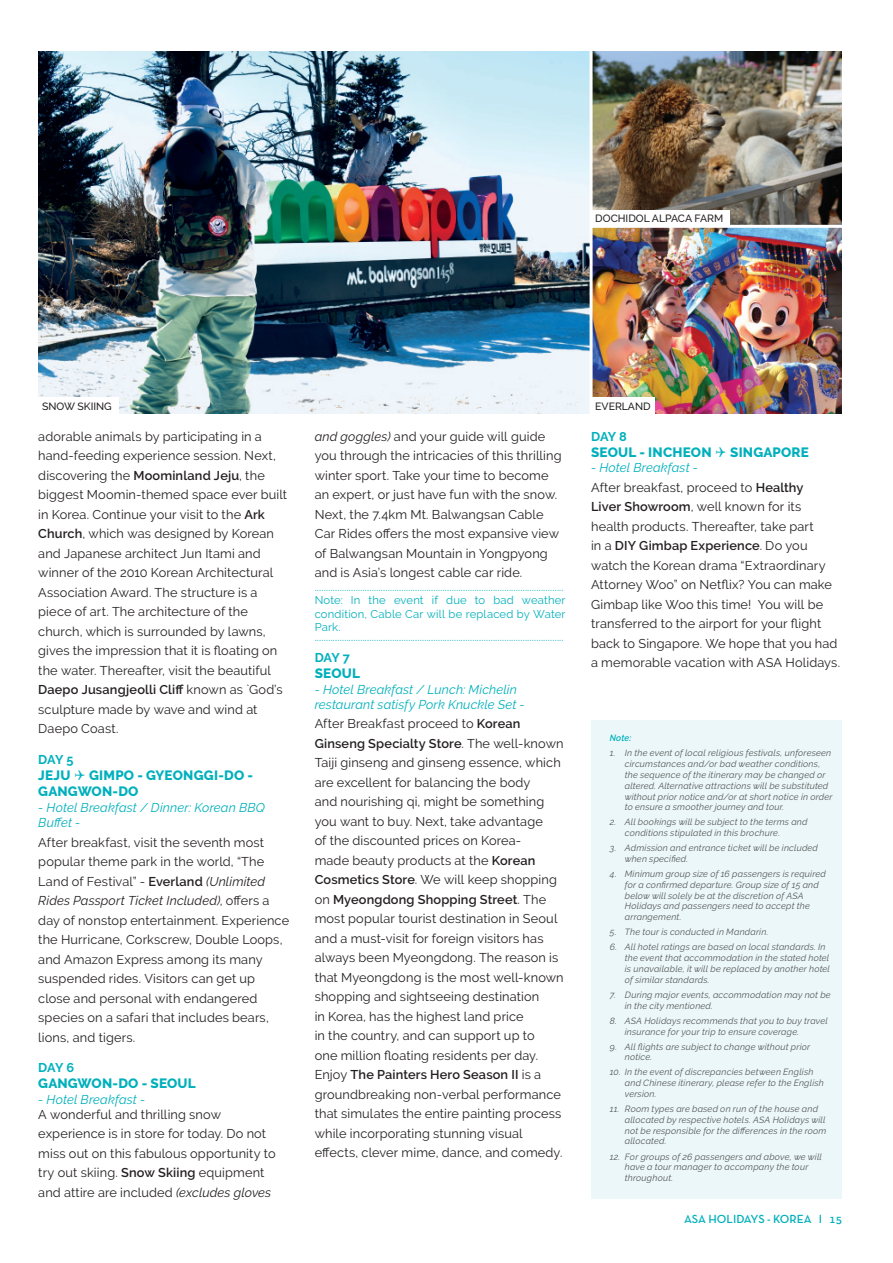
<style>
.page{position:relative;width:893px;height:1263px;background:#fff}
.page>*{position:absolute;margin:0;border:0;box-sizing:border-box;transform-origin:0 0}
.t1{font:800 13.5px/16.2px "Raleway";letter-spacing:.015em;color:#00b0bc}
.t2{font:12.75px/19.5px "Raleway";letter-spacing:.01em;color:#231f20}
.t3{font:italic 12.75px/15.3px "Raleway";letter-spacing:.01em;color:#00b0bc}
.t4{font:700 12.75px "Raleway";letter-spacing:-.04em;color:#00b0bc}
.t5{font:600 12px "Neutra Text TF";color:#00b0bc}
.t6{font:11.25px/13.5px "Raleway";letter-spacing:.015em;color:#00b0bc}
.t7{font:500 10.5px "Raleway";color:#231f20}
.t8{font:italic 9px/10.8px "Raleway";letter-spacing:.025em;color:#57585a}
.t9{font:italic 600 9px "Raleway";color:#00b0bc;scale:.95 1}
.s1{font-weight:600}
.s2{font-style:italic}
.s3{font-style:italic;color:#00b0bc}
</style>
<div class="page">
<div style="left:591px;top:720px;width:251px;height:479px;background:#ebf7f8"></div>
<img style="left:38px;top:51px;width:804px;height:363px">
<hr style="left:590px;top:45px;width:3px;height:370px;background:#fff">
<hr style="left:591px;top:225px;width:253px;height:3px;background:#fff">
<div style="left:38px;top:398px;width:81px;height:16px;background:#fff"></div>
<div style="left:591px;top:210px;width:138px;height:16px;background:#fff"></div>
<div style="left:591px;top:398px;width:64px;height:16px;background:#fff"></div>
<p class="t7" style="left:595px;top:212px;width:129px">DOCHIDOL ALPACA FARM</p>
<p class="t7" style="left:42px;top:400px;width:71px">SNOW SKIING</p>
<p class="t2" style="left:38px;top:427px;width:250px">adorable animals by participating in a hand-feeding experience session. Next, discovering the <span class="s1">Moominland Jeju</span>, the biggest Moomin-themed space ever built in Korea. Continue your visit to the <span class="s1">Ark Church</span>, which was designed by Korean and Japanese architect Jun Itami and winner of the 2010 Korean Architectural Association Award. The structure is a piece of art. The architecture of the church, which is surrounded by lawns, gives the impression that it is floating on the water. Thereafter, visit the beautiful <span class="s1">Daepo Jusangjeolli Cliff</span> known as `God’s sculpture made by wave and wind at Daepo Coast.</p>
<p class="t4" style="left:38px;top:752px;width:37px">DAY 5</p>
<p class="t1" style="left:38px;top:767px;width:216px">JEJU ✔ GIMPO - GYEONGGI-DO -<br>GANGWON-DO</p>
<p class="t3" style="left:38px;top:799px;width:228px">- Hotel Breakfast / Dinner: Korean BBQ<br>Buffet -</p>
<p class="t2" style="left:38px;top:832px;width:252px">After breakfast, visit the seventh most popular theme park in the world, “The Land of Festival” - <span class="s1">Everland</span> <span class="s2">(Unlimited Rides Passport Ticket Included)</span>, offers a day of nonstop entertainment. Experience the Hurricane, Corkscrew, Double Loops, and Amazon Express among its many suspended rides. Visitors can get up close and personal with endangered species on a safari that includes bears, lions, and tigers.</p>
<p class="t4" style="left:38px;top:1060px;width:37px">DAY 6</p>
<p class="t1" style="left:38px;top:1075px;width:159px">GANGWON-DO - SEOUL</p>
<p class="t3" style="left:38px;top:1091px;width:109px">- Hotel Breakfast -</p>
<p class="t2" style="left:38px;top:1105px;width:239px">A wonderful and thrilling snow experience is in store for today. Do not miss out on this fabulous opportunity to try out skiing. <span class="s1">Snow Skiing</span> equipment and attire are included <span class="s2">(excludes gloves</span></p>
<p class="t2" style="left:315px;top:427px;width:248px"><span class="s2">and goggles)</span> and your guide will guide you through the intricacies of this thrilling winter sport. Take your time to become an expert, or just have fun with the snow.<br>Next, the 7.4km Mt. Balwangsan Cable Car Rides offers the most expansive view of Balwangsan Mountain in Yongpyong and is Asia’s longest cable car ride.</p>
<p class="t6" style="left:315px;top:580px;width:252px">.............................................................................................................<br>Note: In the event if due to bad weather condition, Cable Car will be replaced by Water Park.</p>
<p class="t6" style="left:315px;top:630px;width:251px">.............................................................................................................</p>
<p class="t4" style="left:315px;top:650px;width:37px">DAY 7</p>
<p class="t1" style="left:315px;top:665px;width:47px">SEOUL</p>
<p class="t3" style="left:315px;top:681px;width:212px">- Hotel Breakfast / Lunch: Michelin restaurant satisfy Pork Knuckle Set -</p>
<p class="t2" style="left:315px;top:714px;width:251px">After Breakfast proceed to <span class="s1">Korean Ginseng Specialty Store</span>. The well-known Taiji ginseng and ginseng essence, which are excellent for balancing the body<br>and nourishing qi, might be something you want to buy. Next, take advantage<br>of the discounted prices on Korea-<br>made beauty products at the <span class="s1">Korean Cosmetics Store</span>. We will keep shopping on <span class="s1">Myeongdong Shopping Street</span>. The most popular tourist destination in Seoul and a must-visit for foreign visitors has always been Myeongdong. The reason is that Myeongdong is the most well-known shopping and sightseeing destination<br>in Korea, has the highest land price<br>in the country, and can support up to<br>one million floating residents per day.<br>Enjoy <span class="s1">The Painters Hero Season II</span> is a groundbreaking non-verbal performance that simulates the entire painting process while incorporating stunning visual effects, clever mime, dance, and comedy.</p>
<p class="t7" style="left:595px;top:400px;width:57px">EVERLAND</p>
<p class="t4" style="left:591px;top:429px;width:37px">DAY 8</p>
<p class="t1" style="left:591px;top:444px;width:219px">SEOUL - INCHEON ✔ SINGAPORE</p>
<p class="t2" style="left:591px;top:458px;width:250px"><span class="s3">- Hotel Breakfast -<br></span>After breakfast, proceed to <span class="s1">Healthy<br>Liver Showroom</span>, well known for its health products. Thereafter, take part<br>in a <span class="s1">DIY Gimbap Experience</span>. Do you watch the Korean drama “Extraordinary Attorney Woo” on Netflix? You can make Gimbap like Woo this time! You will be transferred to the airport for your flight back to Singapore. We hope that you had a memorable vacation with ASA Holidays.</p>
<p class="t9" style="left:610px;top:733px;width:24px">Note:</p>
<p class="t8" style="left:625px;top:748px;width:209px;text-indent:-15px">1. In the event of local religious festivals, unforeseen circumstances and/or bad weather conditions, the sequence of the itinerary may be changed or altered. Alternative attractions will be substituted without prior notice and/or at short notice in order to ensure a smoother journey and tour.</p>
<p class="t8" style="left:625px;top:817px;width:184px;text-indent:-15px">2. All bookings will be subject to the terms and conditions stipulated in this brochure.</p>
<p class="t8" style="left:625px;top:843px;width:195px;text-indent:-15px">3. Admission and entrance ticket will be included when specified.</p>
<p class="t8" style="left:625px;top:868px;width:203px;text-indent:-15px">4. Minimum group size of 16 passengers is required for a confirmed departure. Group size of 15 and below will solely be at the discretion of ASA Holidays and passengers need to accept the arrangement.</p>
<p class="t8" style="left:610px;top:927px;width:160px">5. The tour is conducted in Mandarin.</p>
<p class="t8" style="left:625px;top:942px;width:207px;text-indent:-15px">6. All hotel ratings are based on local standards. In the event that accommodation in the stated hotel is unavailable, it will be replaced by another hotel of similar standards.</p>
<p class="t8" style="left:625px;top:989px;width:207px;text-indent:-15px">7. During major events, accommodation may not be in the city mentioned.</p>
<p class="t8" style="left:625px;top:1015px;width:204px;text-indent:-15px">8. ASA Holidays recommends that you to buy travel insurance for your trip to ensure coverage.</p>
<p class="t8" style="left:625px;top:1041px;width:187px;text-indent:-15px">9. All flights are subject to change without prior notice.</p>
<p class="t8" style="left:625px;top:1067px;width:201px;text-indent:-15px">10. In the event of discrepancies between English and Chinese itinerary, please refer to the English version.</p>
<p class="t8" style="left:625px;top:1103px;width:203px;text-indent:-15px">11. Room types are based on run of the house and allocated by respective hotels. ASA Holidays will not be responsible for the differences in the room allocated.</p>
<p class="t8" style="left:625px;top:1151px;width:199px;text-indent:-15px">12. For groups of 26 passengers and above, we will have a tour manager to accompany the tour throughout.</p>
<p class="t5" style="left:684px;top:1214px;width:159px">ASA HOLIDAYS - KOREA I 15</p>
</div>
